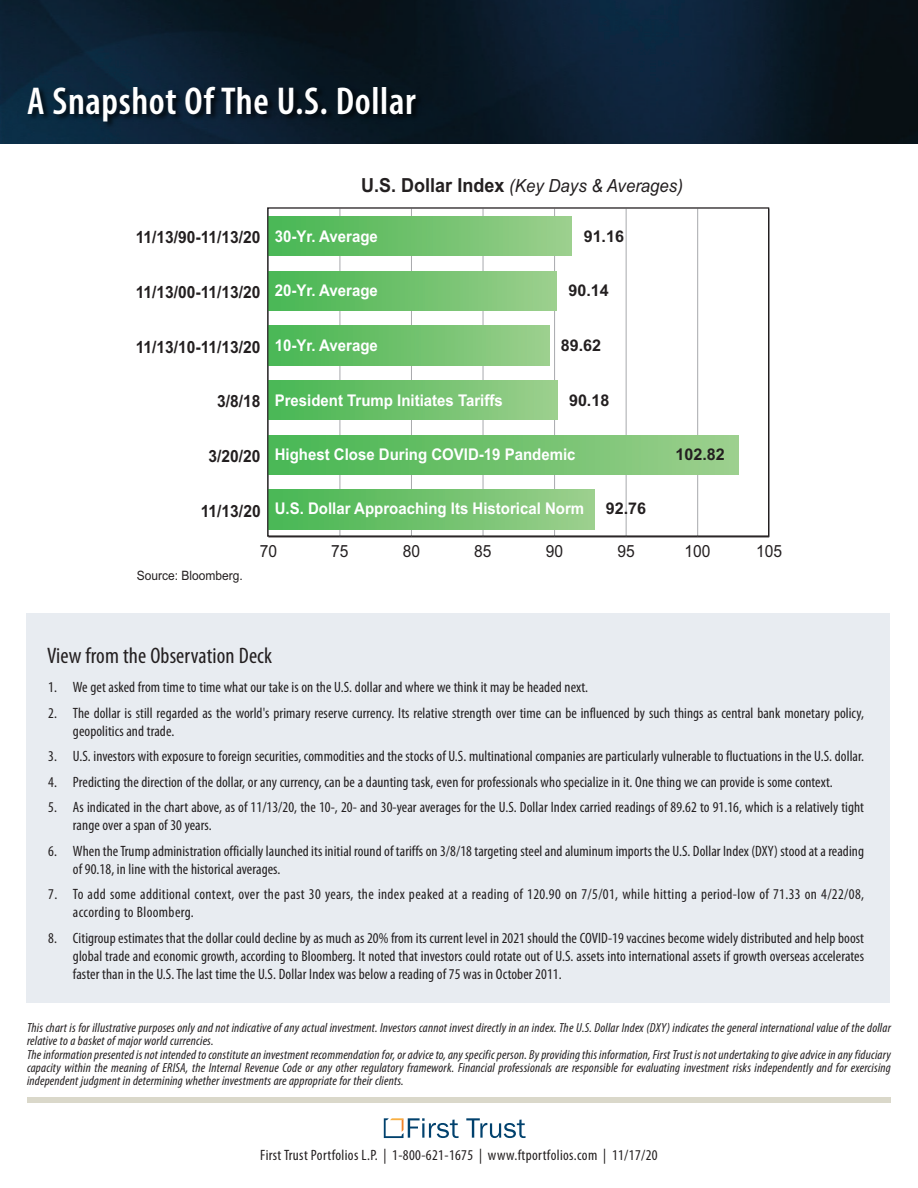
<style>
.page{position:relative;width:918px;height:1188px;background:#fff}
.page>*{position:absolute;margin:0;border:0;box-sizing:border-box;transform-origin:0 0}
.t1{font:600 condensed 39px "Myriad Pro";letter-spacing:.015em;color:#fff}
.t2{font:condensed 22.5px "Myriad Pro";letter-spacing:.005em;color:#231f20}
.t3{font:italic 18px "Arial";color:#231f20;scale:.93 1}
.t4{font:700 16.8px "Arial";color:#231f20;scale:.93 1}
.t5{font:16.8px "Arial";color:#231f20;scale:.93 1}
.t6{font:700 16.2px "Arial";color:#fff;scale:.93 1}
.t7{font:700 16.2px "Arial";color:#231f20}
.t8{font:condensed 15px/18px "Myriad Pro";letter-spacing:.005em;color:#231f20}
.t9{font:condensed 15px/18px "Myriad Pro";letter-spacing:.025em;color:#231f20}
.t10{font:italic condensed 13.2px/12.8px "Myriad Pro";letter-spacing:.015em;color:#231f20}
.t11{font:12.9px "Arial";color:#231f20;scale:.93 1}
.s1{font-weight:700;font-style:normal;font-size:19.35px}
.s2{font-size:16.2px;color:#fff}
</style>
<div class="page">
<hr style="left:340px;top:209px;width:1px;height:328px;background:#a8a9ad">
<hr style="left:411px;top:209px;width:1px;height:328px;background:#a8a9ad">
<hr style="left:483px;top:209px;width:1px;height:328px;background:#a8a9ad">
<hr style="left:554px;top:209px;width:1px;height:328px;background:#a8a9ad">
<hr style="left:626px;top:209px;width:1px;height:328px;background:#a8a9ad">
<hr style="left:697px;top:209px;width:1px;height:328px;background:#a8a9ad">
<hr style="left:769px;top:209px;width:1px;height:328px;background:#a8a9ad">
<div style="left:268px;top:216px;width:303px;height:40px;background:linear-gradient(to right,#46b651,#9bce8c)"></div>
<div style="left:268px;top:271px;width:289px;height:39px;background:linear-gradient(to right,#46b651,#9bce8c)"></div>
<div style="left:268px;top:326px;width:281px;height:39px;background:linear-gradient(to right,#46b651,#9bce8c)"></div>
<div style="left:268px;top:380px;width:289px;height:40px;background:linear-gradient(to right,#46b651,#9bce8c)"></div>
<div style="left:268px;top:435px;width:470px;height:39px;background:linear-gradient(to right,#46b651,#9bce8c)"></div>
<div style="left:268px;top:490px;width:326px;height:39px;background:linear-gradient(to right,#46b651,#9bce8c)"></div>
<img style="left:0;top:0;width:918px;height:144px">
<svg style="left:466px;top:1118px;width:60px;height:20px"></svg>
<svg style="left:384px;top:1118px;width:75px;height:20px"></svg>
<div style="left:27px;top:1097px;width:864px;height:6px;background:#dad8ca"></div>
<img style="left:20px;top:21px;width:859px;height:113px">
<div style="left:26px;top:613px;width:864px;height:390px;background:#e8ecf1"></div>
<h1 class="t1" style="left:27px;top:78px;width:390px">A Snapshot Of The U.S. Dollar</h1>
<p class="t3" style="left:361px;top:175px;width:347px"><span class="s1">U.S. Dollar Index</span> (Key Days &amp; Averages)</p>
<p class="t4" style="left:136px;top:231px;width:262px">11/13/90-11/13/20 <span class="s2">30-Yr. Average</span></p>
<p class="t6" style="left:275px;top:285px;width:112px">20-Yr. Average</p>
<p class="t4" style="left:136px;top:286px;width:136px">11/13/00-11/13/20</p>
<p class="t7" style="left:584px;top:231px;width:42px">91.16</p>
<p class="t7" style="left:569px;top:285px;width:42px">90.14</p>
<p class="t4" style="left:136px;top:341px;width:136px">11/13/10-11/13/20</p>
<p class="t4" style="left:217px;top:395px;width:48px">3/8/18</p>
<p class="t4" style="left:209px;top:450px;width:57px">3/20/20</p>
<p class="t4" style="left:201px;top:505px;width:66px">11/13/20</p>
<p class="t6" style="left:275px;top:340px;width:112px">10-Yr. Average</p>
<p class="t6" style="left:275px;top:394px;width:247px">President Trump Initiates Tariffs</p>
<p class="t6" style="left:275px;top:448px;width:325px">Highest Close During COVID-19 Pandemic</p>
<p class="t6" style="left:275px;top:502px;width:334px">U.S. Dollar Approaching Its Historical Norm</p>
<p class="t7" style="left:561px;top:340px;width:42px">89.62</p>
<p class="t7" style="left:569px;top:394px;width:42px">90.18</p>
<p class="t7" style="left:606px;top:502px;width:42px">92.76</p>
<p class="t7" style="left:675px;top:448px;width:51px">102.82</p>
<p class="t11" style="left:137px;top:568px;width:116px">Source: Bloomberg.</p>
<p class="t5" style="left:260px;top:541px;width:20px">70</p>
<p class="t5" style="left:331px;top:541px;width:20px">75</p>
<p class="t5" style="left:403px;top:541px;width:20px">80</p>
<p class="t5" style="left:474px;top:541px;width:20px">85</p>
<p class="t5" style="left:546px;top:541px;width:20px">90</p>
<p class="t5" style="left:617px;top:541px;width:20px">95</p>
<p class="t5" style="left:685px;top:541px;width:29px">100</p>
<p class="t5" style="left:756px;top:541px;width:29px">105</p>
<h2 class="t2" style="left:47px;top:648px;width:226px">View from the Observation Deck</h2>
<p class="t8" style="left:48px;top:679px;width:541px">1. We get asked from time to time what our take is on the U.S. dollar and where we think it may be headed next.</p>
<p class="t8" style="left:73px;top:705px;width:793px;text-indent:-25px">2. The dollar is still regarded as the world's primary reserve currency. Its relative strength over time can be influenced by such things as central bank monetary policy, geopolitics and trade.</p>
<p class="t8" style="left:48px;top:749px;width:817px">3. U.S. investors with exposure to foreign securities, commodities and the stocks of U.S. multinational companies are particularly vulnerable to fluctuations in the U.S. dollar.</p>
<p class="t8" style="left:48px;top:774px;width:786px">4. Predicting the direction of the dollar, or any currency, can be a daunting task, even for professionals who specialize in it. One thing we can provide is some context.</p>
<p class="t8" style="left:73px;top:800px;width:793px;text-indent:-25px">5. As indicated in the chart above, as of 11/13/20, the 10-, 20- and 30-year averages for the U.S. Dollar Index carried readings of 89.62 to 91.16, which is a relatively tight range over a span of 30 years.</p>
<p class="t8" style="left:73px;top:843px;width:793px;text-indent:-25px">6. When the Trump administration officially launched its initial round of tariffs on 3/8/18 targeting steel and aluminum imports the U.S. Dollar Index (DXY) stood at a reading of 90.18, in line with the historical averages.</p>
<p class="t9" style="left:73px;top:887px;width:793px;text-indent:-25px">7. To add some additional context, over the past 30 years, the index peaked at a reading of 120.90 on 7/5/01, while hitting a period-low of 71.33 on 4/22/08, according to Bloomberg.</p>
<p class="t8" style="left:73px;top:930px;width:793px;text-align:justify;text-indent:-25px">8. Citigroup estimates that the dollar could decline by as much as 20% from its current level in 2021 should the COVID-19 vaccines become widely distributed and help boost global trade and economic growth, according to Bloomberg. It noted that investors could rotate out of U.S. assets into international assets if growth overseas accelerates faster than in the U.S. The last time the U.S. Dollar Index was below a reading of 75 was in October 2011.</p>
<p class="t10" style="left:27px;top:1022px;width:865px">This chart is for illustrative purposes only and not indicative of any actual investment. Investors cannot invest directly in an index. The U.S. Dollar Index (DXY) indicates the general international value of the dollar relative to a basket of major world currencies.</p>
<p class="t10" style="left:27px;top:1050px;width:865px;text-align:justify">The information presented is not intended to constitute an investment recommendation for, or advice to, any specific person. By providing this information, First Trust is not undertaking to give advice in any fiduciary capacity within the meaning of ERISA, the Internal Revenue Code or any other regulatory framework. Financial professionals are responsible for evaluating investment risks independently and for exercising independent judgment in determining whether investments are appropriate for their clients.</p>
<p class="t9" style="left:260px;top:1148px;width:399px">First Trust Portfolios L.P. | 1-800-621-1675 | www.ftportfolios.com | 11/17/20</p>
</div>
